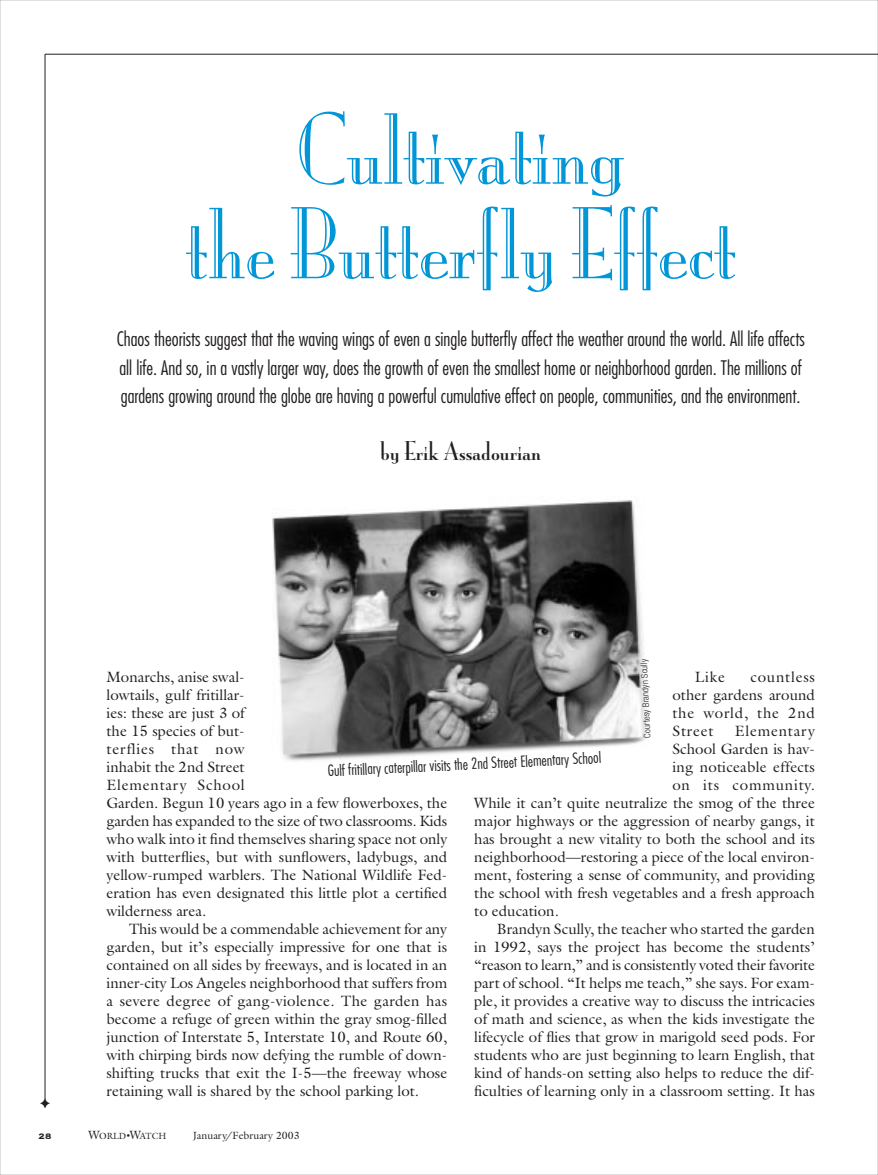
<style>
.page{position:relative;width:878px;height:1175px;background:#fff}
.page>*{position:absolute;margin:0;border:0;box-sizing:border-box;transform-origin:0 0}
.t1{font:90px/94.5px "Mona Lisa Recut";color:#0196d7;text-align:center}
.t2{font:24px "Mona Lisa Solid";color:#231f20}
.t3{font:300 condensed 19.5px/28.5px "Futura";color:#231f20}
.t4{font:15px/18px "Galliard";color:#231f20;text-align:justify}
.t5{font:300 condensed 15px "Futura";color:#231f20}
.t6{font:15px "Galliard";letter-spacing:.05em;color:#231f20}
.t7{font:10.5px "Galliard";color:#231f20}
.t8{font:10.5px "Copperplate Thirty Three BC";color:#231f20}
.t9{font:300 condensed 9px "Helvetica Neue";color:#231f20}
.t10{font:9px "Galliard";color:#231f20}
.s1{font-size:12px}
.s2{font-size:7.5px}
</style>
<div class="page">
<hr style="left:45px;top:54px;width:833px;height:1px;background:#231f20">
<hr style="left:45px;top:54px;width:1px;height:1053px;background:#231f20">
<img style="left:272px;top:500px;width:375px;height:261px">
<svg style="left:44px;top:1098px;width:2px;height:10px"></svg>
<h1 class="t1" style="left:186px;top:108px;width:551px">Cultivating<br>the Butterfly Effect</h1>
<p class="t3" style="left:117px;top:326px;width:689px">Chaos theorists suggest that the waving wings of even a single butterfly affect the weather around the world. All life affects all life. And so, in a vastly larger way, does the growth of even the smallest home or neighborhood garden. The millions of gardens growing around the globe are having a powerful cumulative effect on people, communities, and the environment.</p>
<h2 class="t2" style="left:380px;top:441px;width:162px">by Erik Assadourian</h2>
<p class="t9" style="left:644px;top:738px;width:80px;rotate:-93deg">Courtesy Brandyn Scully</p>
<p class="t4" style="left:106px;top:669px;width:342px;text-align:left">Monarchs, anise swal-<br>lowtails, gulf fritillar-<br>ies: these are just 3 of<br>the 15 species of but-<br>terflies that now<br>inhabit the 2nd Street<br>Elementary School<br>Garden. Begun 10 years ago in a few flowerboxes, the garden has expanded to the size of two classrooms. Kids who walk into it find themselves sharing space not only with butterflies, but with sunflowers, ladybugs, and yellow-rumped warblers. The National Wildlife Fed&shy;eration has even designated this little plot a certified wilderness area.</p>
<p class="t4" style="left:107px;top:921px;width:342px;text-indent:22px">This would be a commendable achievement for any garden, but it’s especially impressive for one that is contained on all sides by freeways, and is located in an inner-city Los Angeles neighborhood that suffers from a severe degree of gang-violence. The garden has become a refuge of green within the gray smog-filled junction of Interstate 5, Interstate 10, and Route 60, with chirping birds now defying the rumble of down&shy;shifting trucks that exit the I-5—the freeway whose retaining wall is shared by the school parking lot.</p>
<p class="t4" style="left:672px;top:669px;width:144px;text-indent:78px">countless other gardens around the world, the 2nd Street</p>
<p class="t4" style="left:695px;top:669px;width:32px">Like</p>
<p class="t6" style="left:734px;top:725px;width:82px">Elementary</p>
<p class="t4" style="left:672px;top:741px;width:144px">School Garden is hav-</p>
<p class="t4" style="left:672px;top:759px;width:144px">ing noticeable effects</p>
<p class="t6" style="left:672px;top:779px;width:144px">on its community.</p>
<p class="t4" style="left:474px;top:795px;width:342px">While it can’t quite neutralize the smog of the three</p>
<p class="t4" style="left:474px;top:813px;width:342px">major highways or the aggression of nearby gangs, it</p>
<p class="t4" style="left:474px;top:831px;width:342px">has brought a new vitality to both the school and its</p>
<p class="t4" style="left:474px;top:849px;width:342px">neighborhood—restoring a piece of the local environ-</p>
<p class="t4" style="left:474px;top:867px;width:342px">ment, fostering a sense of community, and providing</p>
<p class="t4" style="left:474px;top:885px;width:342px">the school with fresh vegetables and a fresh approach</p>
<p class="t4" style="left:474px;top:903px;width:86px">to education.</p>
<p class="t4" style="left:497px;top:921px;width:319px">Brandyn Scully, the teacher who started the garden</p>
<p class="t4" style="left:474px;top:939px;width:342px">in 1992, says the project has become the students’</p>
<p class="t4" style="left:474px;top:957px;width:342px">“reason to learn,” and is consistently voted their favorite</p>
<p class="t4" style="left:474px;top:975px;width:342px">part of school. “It helps me teach,” she says. For exam-</p>
<p class="t4" style="left:474px;top:993px;width:342px">ple, it provides a creative way to discuss the intricacies</p>
<p class="t4" style="left:474px;top:1011px;width:342px">of math and science, as when the kids investigate the</p>
<p class="t4" style="left:474px;top:1029px;width:342px">lifecycle of flies that grow in marigold seed pods. For</p>
<p class="t4" style="left:474px;top:1047px;width:342px">students who are just beginning to learn English, that</p>
<p class="t4" style="left:474px;top:1065px;width:342px">kind of hands-on setting also helps to reduce the dif-</p>
<p class="t4" style="left:474px;top:1083px;width:342px">ficulties of learning only in a classroom setting. It has</p>
<p class="t5" style="left:327px;top:764px;width:275px;rotate:-3deg">Gulf fritillary caterpillar visits the 2nd Street Elementary School</p>
<p class="t8" style="left:39px;top:1128px;width:14px">28</p>
<p class="t10" style="left:88px;top:1132px;width:79px"><span class="s1">W</span>ORLD<span class="s2">•</span><span class="s1">W</span>ATCH</p>
<p class="t7" style="left:193px;top:1131px;width:108px">January/February 2003</p>
</div>
